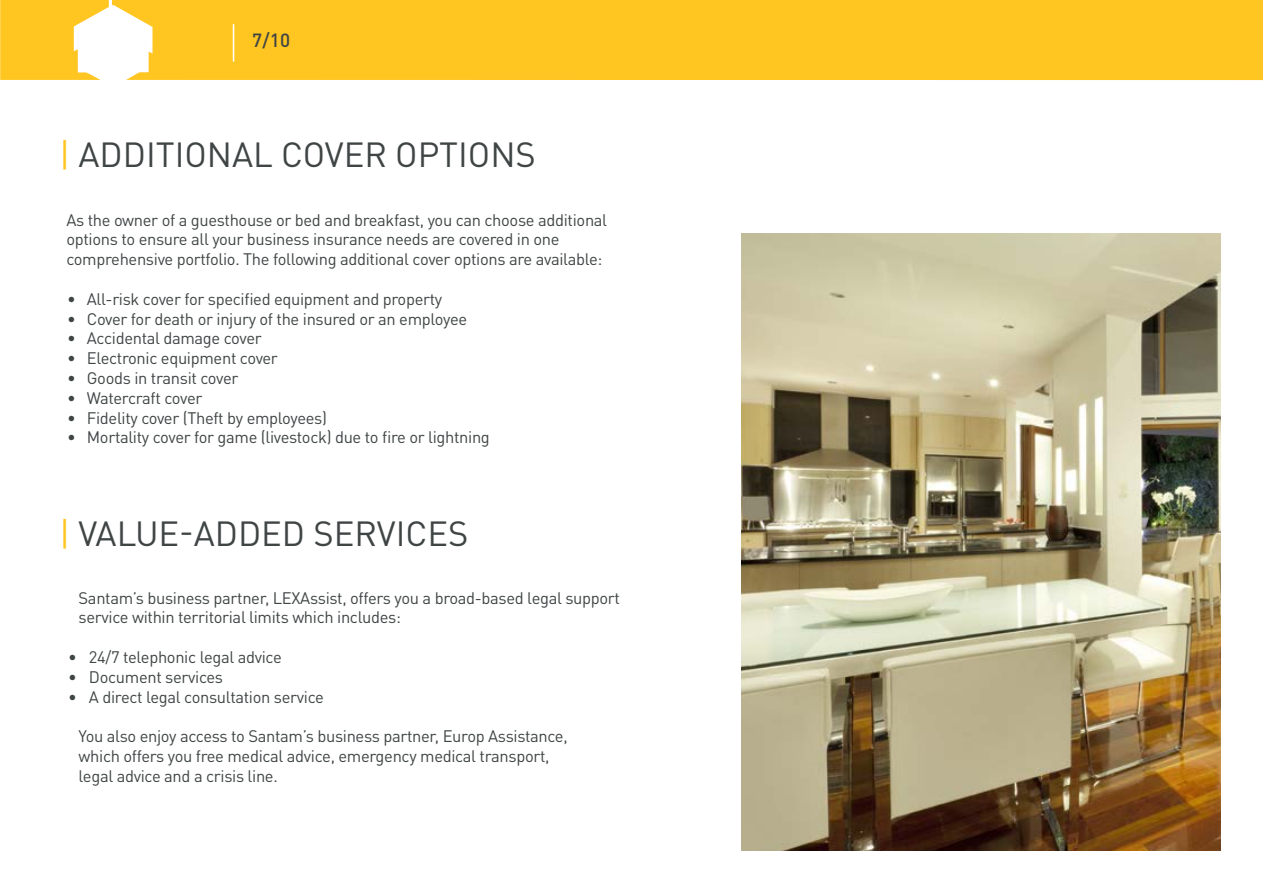
<style>
.page{position:relative;width:1263px;height:893px;background:#fff}
.page>*{position:absolute;margin:0;border:0;box-sizing:border-box;transform-origin:0 0}
.t1{font:34.5px "DINOT";color:#3f4444}
.t2{font:500 18.9px "DINOT";color:#3f4444}
.t3{font:16.5px/19.8px "DINOT";letter-spacing:-.02em;color:#3f4444}
.s1{color:#ffc520}
</style>
<div class="page">
<div style="left:156px;top:11px;width:1107px;height:69px;background:#ffc520"></div>
<div style="left:112px;top:0;width:1151px;height:11px;background:#ffc520"></div>
<svg style="left:0;top:0;width:156px;height:80px"></svg>
<hr style="left:233px;top:24px;width:1px;height:38px;background:#fff">
<img style="left:741px;top:234px;width:479px;height:616px">
<p class="t2" style="left:252px;top:28px;width:39px">7/10</p>
<h1 class="t1" style="left:59px;top:133px;width:478px"><span class="s1">|</span> ADDITIONAL COVER OPTIONS</h1>
<p class="t3" style="left:66px;top:209px;width:542px">As the owner of a guesthouse or bed and breakfast, you can choose additional options to ensure all your business insurance needs are covered in one comprehensive portfolio. The following additional cover options are available:</p>
<p class="t3" style="left:67px;top:289px;width:376px">• All-risk cover for specified equipment and property</p>
<p class="t3" style="left:67px;top:308px;width:401px">• Cover for death or injury of the insured or an employee</p>
<p class="t3" style="left:67px;top:328px;width:196px">• Accidental damage cover</p>
<p class="t3" style="left:67px;top:348px;width:212px">• Electronic equipment cover</p>
<p class="t3" style="left:67px;top:368px;width:173px">• Goods in transit cover</p>
<p class="t3" style="left:67px;top:388px;width:137px">• Watercraft cover</p>
<p class="t3" style="left:67px;top:407px;width:261px">• Fidelity cover (Theft by employees)</p>
<p class="t3" style="left:67px;top:427px;width:424px">• Mortality cover for game (livestock) due to fire or lightning</p>
<h1 class="t1" style="left:59px;top:512px;width:411px"><span class="s1">|</span> VALUE-ADDED SERVICES</h1>
<p class="t3" style="left:79px;top:587px;width:543px">Santam’s business partner, LEXAssist, offers you a broad-based legal support service within territorial limits which includes:</p>
<p class="t3" style="left:68px;top:647px;width:215px">• 24/7 telephonic legal advice</p>
<p class="t3" style="left:68px;top:667px;width:157px">• Document services</p>
<p class="t3" style="left:68px;top:686px;width:257px">• A direct legal consultation service</p>
<p class="t3" style="left:79px;top:726px;width:491px">You also enjoy access to Santam’s business partner, Europ Assistance, which offers you free medical advice, emergency medical transport, legal advice and a crisis line.</p>
</div>
